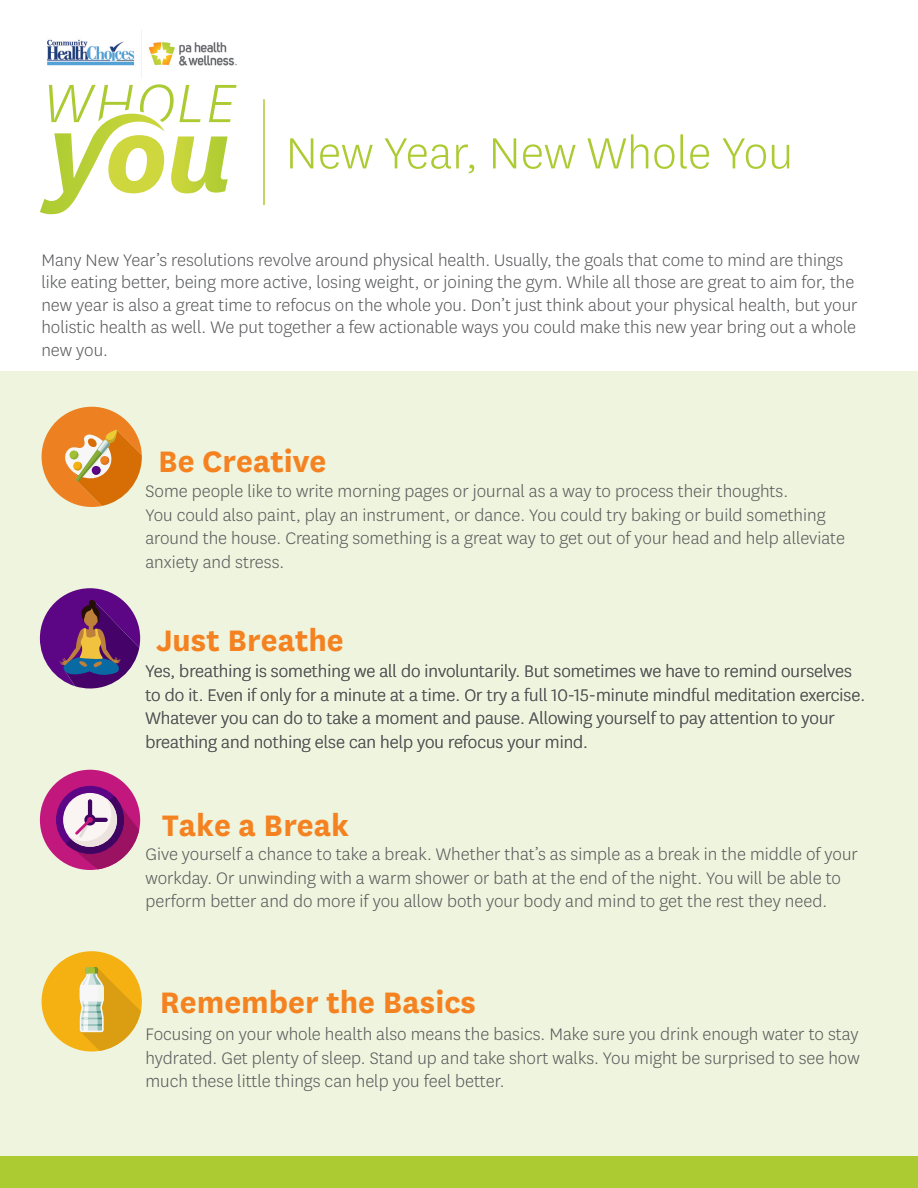
<style>
.page{position:relative;width:918px;height:1188px;background:#fff}
.page>*{position:absolute;margin:0;border:0;box-sizing:border-box;transform-origin:0 0}
.Article_Header{font:300 51px "Centene Sans";color:#accb33}
.t1{font:700 34.65px "Centene Sans";color:#f58221}
.Article_Header-2{font:300 19.5px/23.4px "Centene Sans";color:#57585a}
</style>
<div class="page">
<div style="left:0;top:1153px;width:918px;height:35px;background:#accb33"></div>
<div style="left:0;top:372px;width:918px;height:784px;background:#eef4dd"></div>
<svg style="left:40px;top:84px;width:197px;height:130px"></svg>
<img style="left:48px;top:30px;width:189px;height:48px">
<hr style="left:263px;top:99px;width:2px;height:106px;background:#accb33">
<svg style="left:42px;top:407px;width:100px;height:100px"></svg>
<div style="left:42px;top:951px;width:100px;height:101px;background:#f5b012;border-radius:50%"></div>
<svg style="left:80px;top:967px;width:61px;height:84px"></svg>
<svg style="left:40px;top:588px;width:100px;height:100px"></svg>
<div style="left:40px;top:770px;width:100px;height:100px;background:#c2177d;border-radius:50%"></div>
<div style="left:56px;top:786px;width:68px;height:68px;background:#5c0585;border-radius:50%"></div>
<div style="left:63px;top:793px;width:54px;height:54px;background:#faf5f2;border-radius:50%"></div>
<svg style="left:66px;top:796px;width:73px;height:73px"></svg>
<p class="Article_Header" style="left:286px;top:121px;width:509px">New Year, New Whole You</p>
<p class="Article_Header-2" style="left:41px;top:248px;width:818px;line-height:22.5px">Many New Year’s resolutions revolve around physical health. Usually, the goals that come to mind are things like eating better, being more active, losing weight, or joining the gym. While all those are great to aim for, the new year is also a great time to refocus on the whole you. Don’t just think about your physical health, but your holistic health as well. We put together a few actionable ways you could make this new year bring out a whole new you.</p>
<h2 class="t1" style="left:158px;top:437px;width:170px">Be Creative</h2>
<p class="Article_Header-2" style="left:145px;top:479px;width:701px">Some people like to write morning pages or journal as a way to process their thoughts.<br>You could also paint, play an instrument, or dance. You could try baking or build something around the house. Creating something is a great way to get out of your head and help alleviate anxiety and stress.</p>
<h2 class="t1" style="left:156px;top:616px;width:189px">Just Breathe</h2>
<p class="Article_Header-2" style="left:145px;top:659px;width:721px">Yes, breathing is something we all do involuntarily. But sometimes we have to remind ourselves to do it. Even if only for a minute at a time. Or try a full 10-15-minute mindful meditation exercise.<br>Whatever you can do to take a moment and pause. Allowing yourself to pay attention to your breathing and nothing else can help you refocus your mind.</p>
<h2 class="t1" style="left:162px;top:800px;width:189px">Take a Break</h2>
<p class="Article_Header-2" style="left:145px;top:842px;width:714px">Give yourself a chance to take a break. Whether that’s as simple as a break in the middle of your workday. Or unwinding with a warm shower or bath at the end of the night. You will be able to perform better and do more if you allow both your body and mind to get the rest they need.</p>
<h2 class="t1" style="left:160px;top:978px;width:318px">Remember the Basics</h2>
<p class="Article_Header-2" style="left:145px;top:1022px;width:716px;text-align:justify">Focusing on your whole health also means the basics. Make sure you drink enough water to stay hydrated. Get plenty of sleep. Stand up and take short walks. You might be surprised to see how much these little things can help you feel better.</p>
</div>
